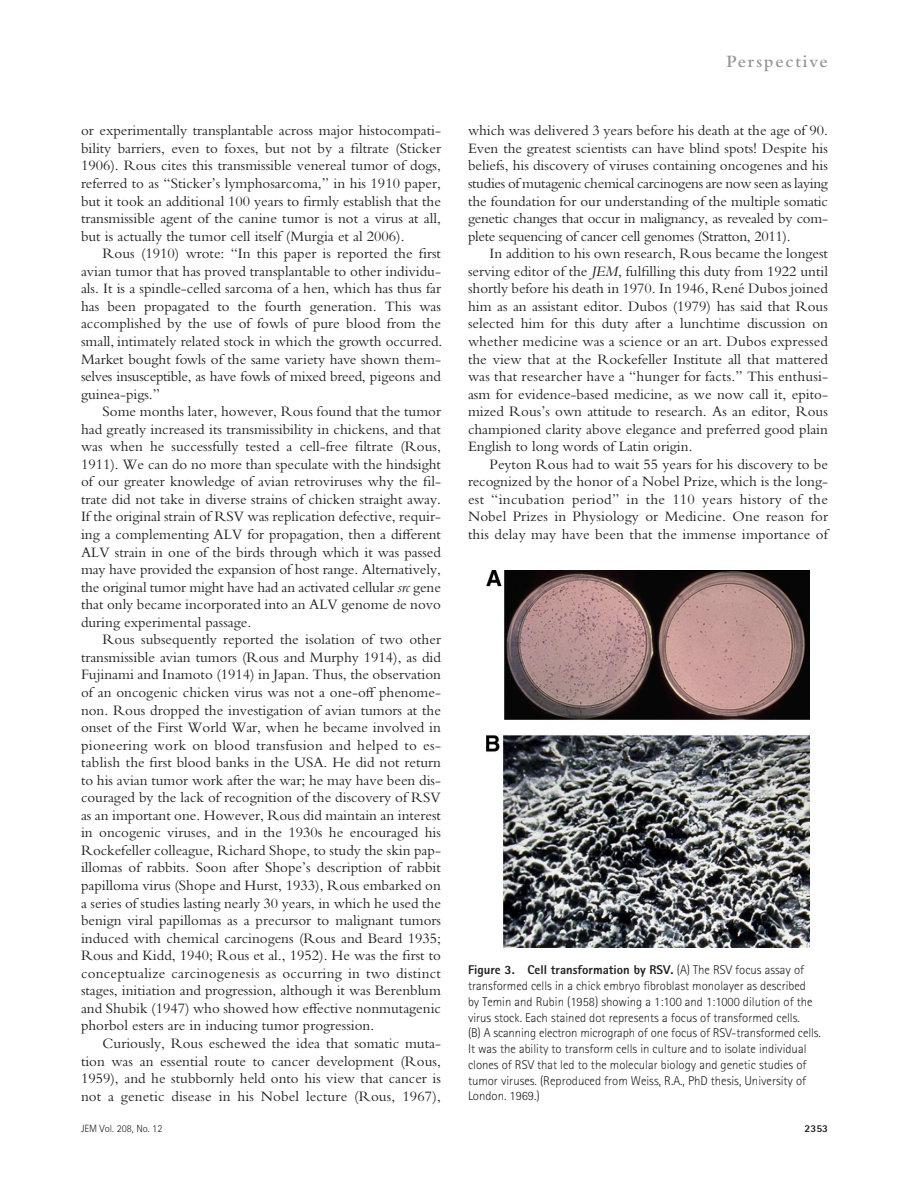
<style>
.page{position:relative;width:918px;height:1188px;background:#fff}
.page>*{position:absolute;margin:0;border:0;box-sizing:border-box;transform-origin:0 0}
.t1{font:600 18px "Bembo Std";letter-spacing:.1em;color:#949698}
.t2{font:15px/17.5px "Bembo Std";color:#231f20;text-align:justify}
.t3{font:300 12.75px/15.8px "Rotis Sans Serif Std";color:#231f20}
.t4{font:300 10.5px "Rotis Sans Serif Std";color:#231f20}
.t5{font:800 10.5px "Rotis Sans Serif Std";color:#231f20}
.s1{font-style:italic}
.s2{font-weight:800}
</style>
<div class="page">
<img style="left:486px;top:570px;width:324px;height:377px">
<p class="t2" style="left:81px;top:122px;width:362px">or experimentally transplantable across major histocompati&shy;bility barriers, even to foxes, but not by a filtrate (Sticker 1906). Rous cites this transmissible venereal tumor of dogs, referred to as “Sticker’s lymphosarcoma,” in his 1910 paper, but it took an additional 100 years to firmly establish that the transmissible agent of the canine tumor is not a virus at all, but is actually the tumor cell itself (Murgia et al 2006).</p>
<p class="t2" style="left:81px;top:244px;width:363px;text-indent:22px">Rous (1910) wrote: “In this paper is reported the first avian tumor that has proved transplantable to other individu&shy;als. It is a spindle-celled sarcoma of a hen, which has thus far has been propagated to the fourth generation. This was accomplished by the use of fowls of pure blood from the small, intimately related stock in which the growth occurred.<br>Market bought fowls of the same variety have shown them&shy;selves insusceptible, as have fowls of mixed breed, pigeons and guinea-pigs.”</p>
<p class="t2" style="left:81px;top:402px;width:362px;text-indent:22px">Some months later, however, Rous found that the tumor had greatly increased its transmissibility in chickens, and that was when he successfully tested a cell-free filtrate (Rous, 1911). We can do no more than speculate with the hindsight of our greater knowledge of avian retroviruses why the fil&shy;trate did not take in diverse strains of chicken straight away.<br>If the original strain of RSV was replication defective, requir&shy;ing a complementing ALV for propagation, then a different ALV strain in one of the birds through which it was passed may have provided the expansion of host range. Alternatively, the original tumor might have had an activated cellular <span class="s1">src</span> gene that only became incorporated into an ALV genome de novo during experimental passage.</p>
<p class="t2" style="left:81px;top:631px;width:362px;text-indent:22px">Rous subsequently reported the isolation of two other transmissible avian tumors (Rous and Murphy 1914), as did Fujinami and Inamoto (1914) in Japan. Thus, the observation of an oncogenic chicken virus was not a one-off phenome&shy;non. Rous dropped the investigation of avian tumors at the onset of the First World War, when he became involved in pioneering work on blood transfusion and helped to es&shy;tablish the first blood banks in the USA. He did not return to his avian tumor work after the war; he may have been dis&shy;couraged by the lack of recognition of the discovery of RSV as an important one. However, Rous did maintain an interest in oncogenic viruses, and in the 1930s he encouraged his Rockefeller colleague, Richard Shope, to study the skin pap&shy;illomas of rabbits. Soon after Shope’s description of rabbit papilloma virus (Shope and Hurst, 1933), Rous embarked on a series of studies lasting nearly 30 years, in which he used the benign viral papillomas as a precursor to malignant tumors induced with chemical carcinogens (Rous and Beard 1935; Rous and Kidd, 1940; Rous et al., 1952). He was the first to conceptualize carcinogenesis as occurring in two distinct stages, initiation and progression, although it was Berenblum and Shubik (1947) who showed how effective nonmutagenic phorbol esters are in inducing tumor progression.</p>
<p class="t2" style="left:81px;top:1034px;width:362px;text-indent:22px">Curiously, Rous eschewed the idea that somatic muta&shy;tion was an essential route to cancer development (Rous, 1959), and he stubbornly held onto his view that cancer is not a genetic disease in his Nobel lecture (Rous, 1967),</p>
<p class="t1" style="left:727px;top:51px;width:103px">Perspective</p>
<p class="t2" style="left:468px;top:122px;width:362px">which was delivered 3 years before his death at the age of 90.<br>Even the greatest scientists can have blind spots! Despite his beliefs, his discovery of viruses containing oncogenes and his studies of mutagenic chemical carcinogens are now seen as laying the foundation for our understanding of the multiple somatic genetic changes that occur in malignancy, as revealed by com&shy;plete sequencing of cancer cell genomes (Stratton, 2011).</p>
<p class="t2" style="left:468px;top:244px;width:362px;text-indent:22px">In addition to his own research, Rous became the longest serving editor of the <span class="s1">JEM</span>, fulfilling this duty from 1922 until shortly before his death in 1970. In 1946, René Dubos joined him as an assistant editor. Dubos (1979) has said that Rous selected him for this duty after a lunchtime discussion on whether medicine was a science or an art. Dubos expressed the view that at the Rockefeller Institute all that mattered was that researcher have a “hunger for facts.” This enthusi&shy;asm for evidence-based medicine, as we now call it, epito&shy;mized Rous’s own attitude to research. As an editor, Rous championed clarity above elegance and preferred good plain English to long words of Latin origin.</p>
<p class="t2" style="left:468px;top:455px;width:362px;text-indent:22px">Peyton Rous had to wait 55 years for his discovery to be recognized by the honor of a Nobel Prize, which is the long&shy;est “incubation period” in the 110 years history of the Nobel Prizes in Physiology or Medicine. One reason for this delay may have been that the immense importance of</p>
<p class="t3" style="left:468px;top:962px;width:354px"><span class="s2">Figure 3. Cell transformation by RSV.</span> (A) The RSV focus assay of transformed cells in a chick embryo fibroblast monolayer as described<br>by Temin and Rubin (1958) showing a 1:100 and 1:1000 dilution of the virus stock. Each stained dot represents a focus of transformed cells.<br>(B) A scanning electron micrograph of one focus of RSV-transformed cells.<br>It was the ability to transform cells in culture and to isolate individual clones of RSV that led to the molecular biology and genetic studies of tumor viruses. (Reproduced from Weiss, R.A., PhD thesis, University of London. 1969.)</p>
<p class="t4" style="left:81px;top:1123px;width:83px">JEM Vol. 208, No. 12</p>
<p class="t5" style="left:805px;top:1122px;width:25px">2353</p>
</div>
